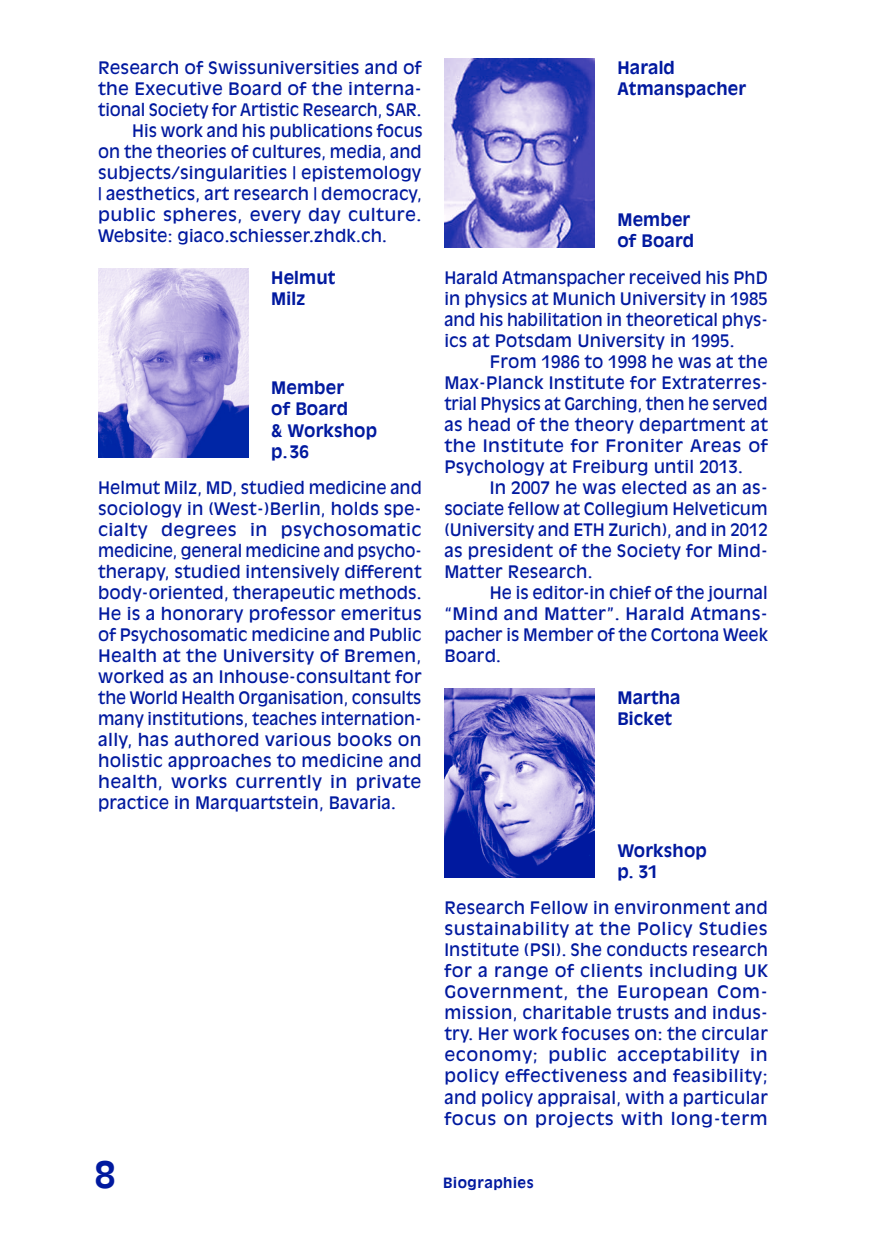
<style>
.page{position:relative;width:883px;height:1234px;background:#fff}
.page>*{position:absolute;margin:0;border:0;box-sizing:border-box;transform-origin:0 0}
.t1{font:700 36px "Antique Olive";color:#00199f}
.t2{font:17px/21px "Antique Olive";letter-spacing:.01em;color:#00199f;text-align:justify}
.t3{font:700 17px/21px "Antique Olive";letter-spacing:.01em;color:#00199f}
.t4{font:17px "Antique Olive";letter-spacing:.01em;color:#00199f;scale:1.04 1}
.t5{font:17px "Antique Olive";letter-spacing:.01em;color:#00199f;scale:1.05 1}
.t6{font:700 14px "Antique Olive";letter-spacing:.04em;color:#00199f}
</style>
<div class="page">
<img style="left:98px;top:268px;width:150px;height:189px">
<img style="left:444px;top:58px;width:150px;height:189px">
<img style="left:444px;top:688px;width:150px;height:189px">
<p class="t2" style="left:98px;top:57px;width:325px">Research of Swissuniversities and of</p>
<p class="t4" style="left:98px;top:79px;width:312px">the Executive Board of the interna-</p>
<p class="t2" style="left:98px;top:99px;width:324px">tional Society for Artistic Research, SAR.</p>
<p class="t2" style="left:132px;top:120px;width:292px">His work and his publications focus</p>
<p class="t2" style="left:98px;top:141px;width:325px">on the theories of cultures, media, and</p>
<p class="t2" style="left:98px;top:162px;width:324px">subjects/singularities | epistemology</p>
<p class="t2" style="left:98px;top:183px;width:325px">| aesthetics, art research | democracy,</p>
<p class="t5" style="left:98px;top:205px;width:309px">public spheres, every day culture.</p>
<p class="t2" style="left:98px;top:225px;width:290px">Website: giaco.schiesser.zhdk.ch.</p>
<p class="t3" style="left:271px;top:267px;width:66px">Helmut<br>Milz</p>
<p class="t3" style="left:271px;top:377px;width:107px">Member<br>of Board<br>&amp; Workshop p. 36</p>
<p class="t2" style="left:98px;top:477px;width:325px;text-align:left">Helmut Milz, MD, studied medicine and sociology in (West-)Berlin, holds spe&shy;cialty degrees in psychosomatic medicine, general medicine and psycho-- therapy, studied intensively different body- oriented, therapeutic methods.<br>He is a honorary professor emeritus of Psychosomatic medicine and Public Health at the University of Bremen, worked as an Inhouse--consultant for the World Health Organisation, consults many institutions, teaches internation&shy;ally, has authored various books on holistic approaches to medicine and health, works currently in private practice in Marquartstein, Bavaria.</p>
<h1 class="t1" style="left:95px;top:1152px;width:22px">8</h1>
<p class="t3" style="left:617px;top:57px;width:130px">Harald<br>Atmanspacher</p>
<p class="t3" style="left:617px;top:209px;width:78px">Member of Board</p>
<p class="t2" style="left:444px;top:267px;width:325px">Harald Atmanspacher received his PhD in physics at Munich University in 1985 and his habilitation in theoretical phys&shy;ics at Potsdam University in 1995.</p>
<p class="t2" style="left:444px;top:351px;width:325px;text-indent:45px">From 1986 to 1998 he was at the Max- Planck Institute for Extraterres&shy;trial Physics at Garching, then he served as head of the theory department at the Institute for Froniter Areas of Psychology at Freiburg until 2013.</p>
<p class="t2" style="left:444px;top:477px;width:325px;text-align:left;text-indent:45px">In 2007 he was elected as an as&shy;sociate fellow at Collegium Helveticum (University and ETH Zurich), and in 2012 as president of the Society for Mind-<br>Matter Research.</p>
<p class="t2" style="left:444px;top:582px;width:325px;text-indent:45px">He is editor- in chief of the journal “Mind and Matter”. Harald Atmans&shy;pacher is Member of the Cortona Week Board.</p>
<p class="t3" style="left:617px;top:687px;width:65px">Martha<br>Bicket</p>
<p class="t3" style="left:617px;top:839px;width:91px">Workshop p. 31</p>
<p class="t2" style="left:444px;top:897px;width:325px">Research Fellow in environment and sustainability at the Policy Studies Institute (PSI). She conducts research for a range of clients including UK Government, the European Com&shy;mission, charitable trusts and indus&shy;try. Her work focuses on: the circular economy; public acceptability in policy effectiveness and feasibility; and policy appraisal, with a particular focus on projects with long-term</p>
<p class="t6" style="left:443px;top:1173px;width:92px">Biographies</p>
</div>
